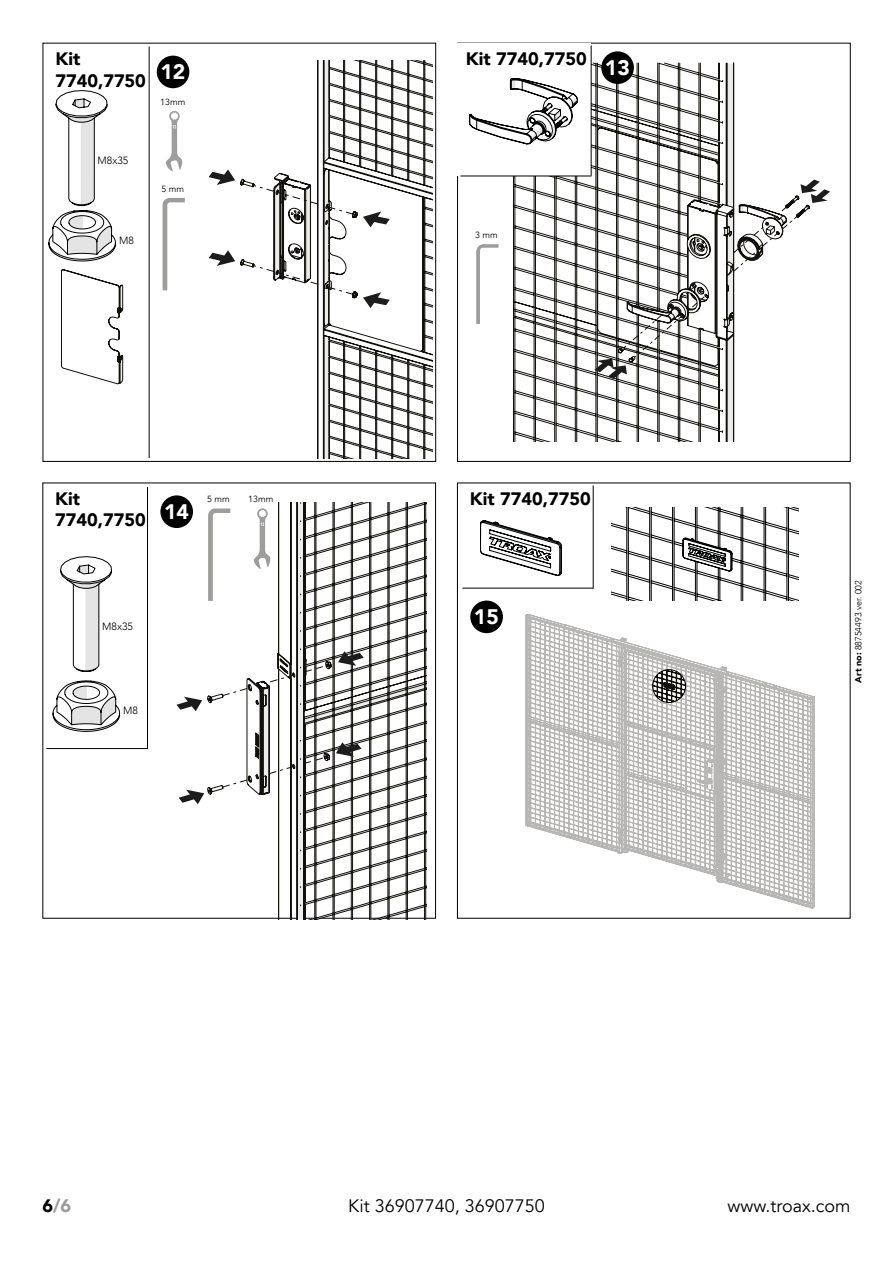
<style>
.page{position:relative;width:893px;height:1263px;background:#fff}
.page>*{position:absolute;margin:0;border:0;box-sizing:border-box;transform-origin:0 0}
.t1{font:900 21px "Avenir LT";color:#fff}
.t2{font:900 18px/21.6px "Avenir LT";color:#000}
.t3{font:18px "Avenir LT";color:#000}
.t4{font:900 18px "Avenir LT";color:#9d9d9c}
.t5{font:300 10.5px "Avenir LT";color:#000}
.t6{font:300 9px "Avenir LT";color:#000}
.t7{font:8.85px "Avenir LT";color:#000}
.s1{font-weight:900}
.s2{color:#000}
</style>
<div class="page">
<svg style="left:61px;top:557px;width:51px;height:115px"></svg>
<svg style="left:53px;top:681px;width:67px;height:50px"></svg>
<hr style="left:147px;top:487px;width:1px;height:262px;background:#000">
<svg style="left:207px;top:503px;width:219px;height:416px"></svg>
<div style="left:160px;top:495px;width:33px;height:33px;background:#000;border-radius:50%"></div>
<svg style="left:254px;top:508px;width:16px;height:61px"></svg>
<svg style="left:208px;top:508px;width:22px;height:93px"></svg>
<div style="left:470px;top:601px;width:33px;height:32px;background:#000;border-radius:50%"></div>
<svg style="left:611px;top:507px;width:188px;height:94px"></svg>
<hr style="left:462px;top:588px;width:131px;height:1px;background:#000">
<svg style="left:480px;top:520px;width:82px;height:56px"></svg>
<hr style="left:593px;top:485px;width:1px;height:103px;background:#000">
<hr style="left:46px;top:748px;width:102px;height:1px;background:#000">
<svg style="left:176px;top:693px;width:32px;height:21px"></svg>
<svg style="left:178px;top:786px;width:32px;height:21px"></svg>
<svg style="left:222px;top:648px;width:146px;height:140px"></svg>
<svg style="left:513px;top:63px;width:222px;height:378px"></svg>
<div style="left:457px;top:43px;width:134px;height:133px;background:#fff"></div>
<hr style="left:149px;top:47px;width:1px;height:411px;background:#000">
<div style="left:157px;top:56px;width:32px;height:32px;background:#000;border-radius:50%"></div>
<svg style="left:166px;top:111px;width:16px;height:61px"></svg>
<svg style="left:163px;top:198px;width:22px;height:92px"></svg>
<hr style="left:591px;top:45px;width:1px;height:131px;background:#000">
<div style="left:601px;top:51px;width:33px;height:33px;background:#000;border-radius:50%"></div>
<svg style="left:241px;top:61px;width:191px;height:398px"></svg>
<svg style="left:61px;top:269px;width:62px;height:115px"></svg>
<svg style="left:49px;top:90px;width:66px;height:171px"></svg>
<hr style="left:460px;top:176px;width:131px;height:1px;background:#000">
<svg style="left:476px;top:244px;width:22px;height:80px"></svg>
<svg style="left:470px;top:79px;width:108px;height:65px"></svg>
<svg style="left:253px;top:185px;width:140px;height:126px"></svg>
<svg style="left:208px;top:169px;width:33px;height:17px"></svg>
<svg style="left:208px;top:250px;width:33px;height:16px"></svg>
<svg style="left:589px;top:177px;width:241px;height:204px"></svg>
<svg style="left:525px;top:614px;width:290px;height:295px"></svg>
<div style="left:652px;top:669px;width:34px;height:34px;border:1px solid #000;border-radius:50%"></div>
<p class="t2" style="left:55px;top:48px;width:27px">Kit</p>
<p class="t2" style="left:466px;top:48px;width:122px">Kit 7740,7750</p>
<p class="t2" style="left:55px;top:69px;width:92px">7740,7750</p>
<p class="t1" style="left:160px;top:59px;width:26px">12</p>
<p class="t7" style="left:160px;top:97px;width:27px">13mm</p>
<p class="t1" style="left:605px;top:55px;width:26px">13</p>
<p class="t5" style="left:98px;top:154px;width:32px">M8x35</p>
<p class="t5" style="left:119px;top:234px;width:16px">M8</p>
<p class="t7" style="left:162px;top:183px;width:24px">5 mm</p>
<p class="t7" style="left:475px;top:230px;width:24px">3 mm</p>
<p class="t2" style="left:55px;top:487px;width:92px">Kit<br>7740,7750</p>
<p class="t1" style="left:164px;top:499px;width:26px">14</p>
<p class="t7" style="left:207px;top:494px;width:24px">5 mm</p>
<p class="t7" style="left:248px;top:494px;width:27px">13mm</p>
<p class="t5" style="left:102px;top:620px;width:32px">M8x35</p>
<p class="t5" style="left:123px;top:704px;width:16px">M8</p>
<p class="t2" style="left:470px;top:487px;width:122px">Kit 7740,7750</p>
<p class="t1" style="left:474px;top:604px;width:26px">15</p>
<p class="t6" style="left:853px;top:682px;width:104px;rotate:-90deg"><span class="s1">Art no:</span> 88754493 ver. 002</p>
<p class="t4" style="left:43px;top:1195px;width:30px"><span class="s2">6</span>/6</p>
<p class="t3" style="left:348px;top:1195px;width:198px">Kit 36907740, 36907750</p>
<p class="t3" style="left:727px;top:1195px;width:125px">www.troax.com</p>
</div>
